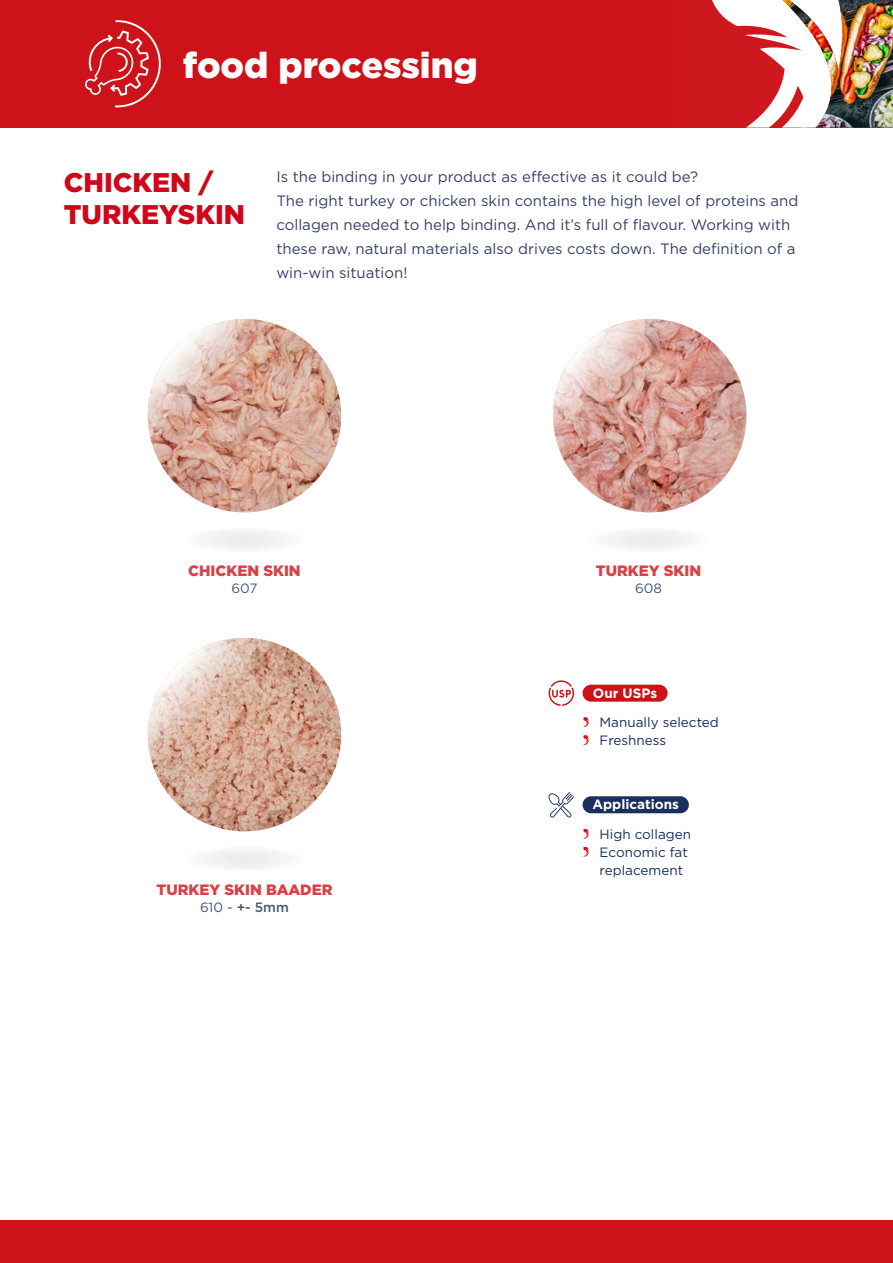
<style>
.page{position:relative;width:893px;height:1263px;background:#fff}
.page>*{position:absolute;margin:0;border:0;box-sizing:border-box;transform-origin:0 0}
.t1{font:900 36px "Gotham";color:#fff}
.t2{font:900 27px/32.4px "Gotham";color:#d0071b}
.t3{font:15px/24px "Gotham";color:#36416c}
.t4{font:900 15px "Gotham";color:#cd1319}
.t5{font:13.5px/18px "Gotham";color:#192f5d}
.t6{font:700 13.5px "Gotham";color:#fff}
.t7{font:500 13.5px "Gotham";color:#192f5d}
.s1{font-weight:400}
</style>
<div class="page">
<div style="left:0;top:1220px;width:893px;height:43px;background:#cd1319"></div>
<div style="left:608px;top:0;width:285px;height:128px;background:#cd191d"></div>
<svg style="left:712px;top:0;width:71px;height:128px"></svg>
<img style="left:783px;top:0;width:110px;height:128px">
<div style="left:651px;top:0;width:42px;height:128px;background:#cd1319"></div>
<div style="left:0;top:0;width:651px;height:128px;background:#cd1319"></div>
<svg style="left:85px;top:20px;width:76px;height:88px"></svg>
<svg style="left:148px;top:638px;width:193px;height:193px;background:#d3aa97"></svg>
<div style="left:181px;top:846px;width:127px;height:26px;background:#f5f5f5;border-radius:50%"></div>
<svg style="left:148px;top:319px;width:193px;height:193px;background:#d5a897"></svg>
<div style="left:583px;top:685px;width:85px;height:17px;background:#cd1319;border-radius:9px"></div>
<svg style="left:549px;top:680px;width:25px;height:26px"></svg>
<div style="left:583px;top:796px;width:106px;height:17px;background:#192f5d;border-radius:9px"></div>
<svg style="left:583px;top:828px;width:6px;height:11px"></svg>
<svg style="left:583px;top:846px;width:6px;height:11px"></svg>
<svg style="left:583px;top:717px;width:6px;height:10px"></svg>
<svg style="left:583px;top:735px;width:6px;height:10px"></svg>
<svg style="left:548px;top:792px;width:26px;height:25px"></svg>
<svg style="left:553px;top:319px;width:193px;height:193px;background:#d39e95"></svg>
<div style="left:181px;top:527px;width:127px;height:26px;background:#f5f5f5;border-radius:50%"></div>
<div style="left:585px;top:527px;width:127px;height:26px;background:#f5f5f5;border-radius:50%"></div>
<h1 class="t1" style="left:183px;top:41px;width:297px">food processing</h1>
<h2 class="t2" style="left:64px;top:166px;width:183px">CHICKEN /<br>TURKEYSKIN</h2>
<p class="t3" style="left:276px;top:164px;width:524px">Is the binding in your product as effective as it could be?<br>The right turkey or chicken skin contains the high level of proteins and collagen needed to help binding. And it’s full of flavour. Working with these raw, natural materials also drives costs down. The definition of a win-win situation!</p>
<p class="t4" style="left:188px;top:560px;width:114px">CHICKEN SKIN</p>
<p class="t5" style="left:231px;top:578px;width:28px">607</p>
<p class="t4" style="left:156px;top:879px;width:178px">TURKEY SKIN BAADER</p>
<p class="t7" style="left:200px;top:898px;width:90px"><span class="s1">610 -</span> +- 5mm</p>
<p class="t4" style="left:596px;top:560px;width:107px">TURKEY SKIN</p>
<p class="t5" style="left:635px;top:578px;width:28px">608</p>
<p class="t6" style="left:593px;top:684px;width:66px">Our USPs</p>
<p class="t5" style="left:600px;top:713px;width:121px">Manually selected<br>Freshness</p>
<p class="t6" style="left:592px;top:795px;width:88px">Applications</p>
<p class="t5" style="left:600px;top:825px;width:93px">High collagen<br>Economic fat replacement</p>
</div>
